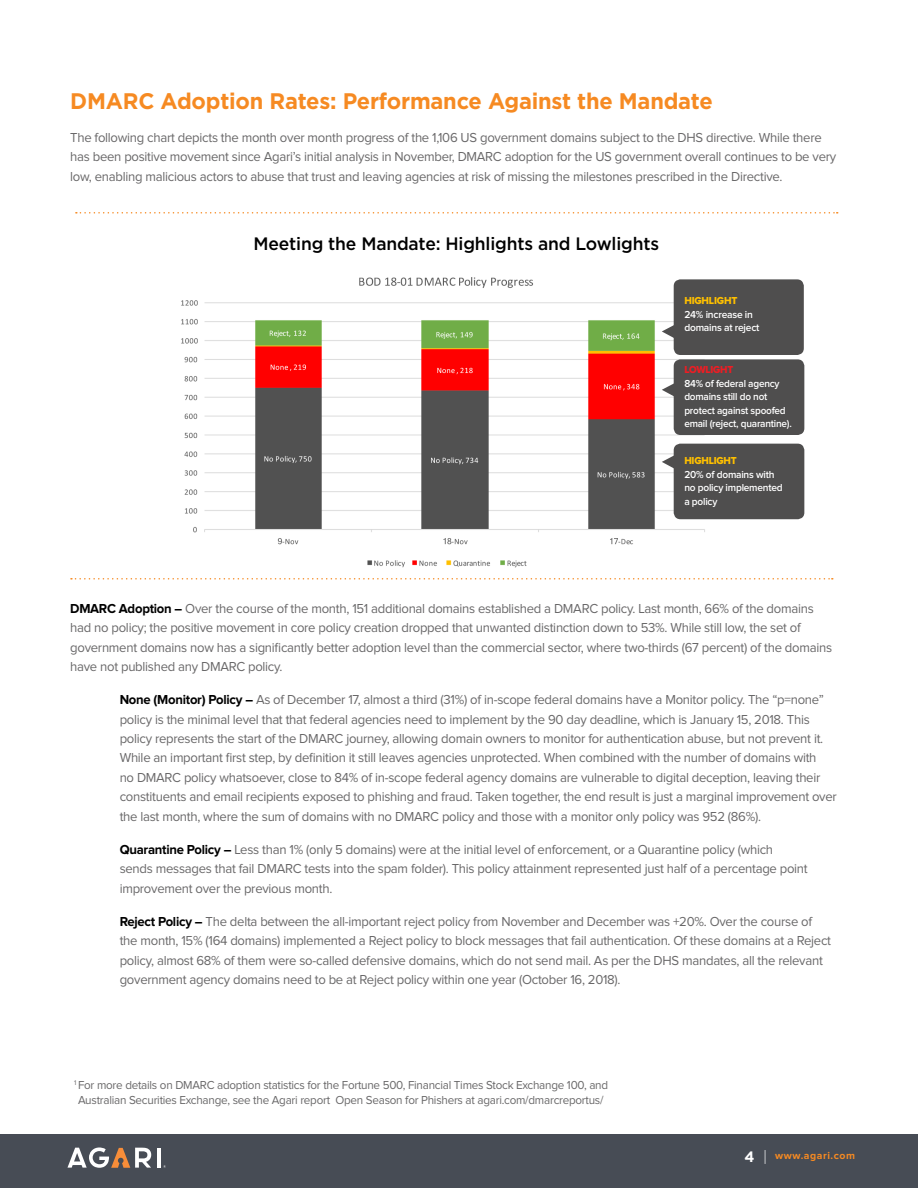
<style>
.page{position:relative;width:918px;height:1188px;background:#fff}
.page>*{position:absolute;margin:0;border:0;box-sizing:border-box;transform-origin:0 0}
.t1{font:700 22.5px "Gotham";letter-spacing:-.01em;color:#f68a22}
.t2{font:500 18px "Gotham";letter-spacing:-.01em;color:#000}
.t3{font:700 15px "Gotham";color:#fff}
.t4{font:13.5px/19.5px "Proxima Nova";letter-spacing:-.02em;color:#696869}
.t5{font:12px/15px "Proxima Nova";letter-spacing:-.02em;color:#696869;text-align:center}
.t6{font:600 10.5px/13.5px "Proxima Nova";letter-spacing:-.02em;color:#fff;scale:.95 1}
.t7{font:600 10.5px/13.5px "Proxima Nova";letter-spacing:-.02em;color:#fff;scale:.96 1}
.t8{font:600 10.5px/13.5px "Proxima Nova";letter-spacing:-.02em;color:#fff}
.t9{font:700 10.5px "Proxima Nova";letter-spacing:.05em;color:#f68a22}
.t10{font:10.5px "Proxima Nova Extrabld";letter-spacing:-.02em;color:#ffc000}
.t11{font:10.5px "Proxima Nova Extrabld";letter-spacing:-.02em;color:#ffc000;scale:.96 1}
.t12{font:10.5px "Proxima Nova Extrabld";letter-spacing:-.02em;color:#ed1d24;scale:.95 1}
.s1{font-weight:700;color:#000}
.s2{font-weight:300}
</style>
<div class="page">
<div style="left:0;top:1134px;width:918px;height:54px;background:#474c55"></div>
<svg style="left:76px;top:212px;width:762px;height:2px"></svg>
<img style="left:181px;top:277px;width:624px;height:291px">
<svg style="left:71px;top:578px;width:762px;height:2px"></svg>
<hr style="left:157px;top:1148px;width:4px;height:20px;background:#fff">
<svg style="left:67px;top:1148px;width:85px;height:20px"></svg>
<div style="left:674px;top:279px;width:130px;height:76px;background:#4f4e4e;border-radius:7px"></div>
<div style="left:674px;top:359px;width:130px;height:76px;background:#4f4e4e;border-radius:7px"></div>
<div style="left:674px;top:444px;width:130px;height:75px;background:#4f4e4e;border-radius:7px"></div>
<svg style="left:662px;top:323px;width:12px;height:18px"></svg>
<svg style="left:662px;top:381px;width:12px;height:18px"></svg>
<svg style="left:662px;top:453px;width:12px;height:18px"></svg>
<h1 class="t1" style="left:70px;top:86px;width:644px">DMARC Adoption Rates: Performance Against the Mandate</h1>
<p class="t4" style="left:70px;top:128px;width:768px">The following chart depicts the month over month progress of the 1,106 US government domains subject to the DHS directive. While there has been positive movement since Agari’s initial analysis in November, DMARC adoption for the US government overall continues to be very low, enabling malicious actors to abuse that trust and leaving agencies at risk of missing the milestones prescribed in the Directive.</p>
<h2 class="t2" style="left:253px;top:231px;width:407px">Meeting the Mandate: Highlights and Lowlights</h2>
<p class="t10" style="left:684px;top:296px;width:55px">HIGHLIGHT</p>
<p class="t8" style="left:684px;top:308px;width:77px">24% increase in domains at reject</p>
<p class="t12" style="left:684px;top:365px;width:53px">LOWLIGHT</p>
<p class="t6" style="left:684px;top:377px;width:115px">84% of federal agency domains still do not protect against spoofed email (reject, quarantine).</p>
<p class="t11" style="left:684px;top:456px;width:56px">HIGHLIGHT</p>
<p class="t7" style="left:684px;top:468px;width:104px">20% of domains with no policy implemented a policy</p>
<p class="t4" style="left:70px;top:599px;width:763px"><span class="s1">DMARC Adoption –</span> Over the course of the month, 151 additional domains established a DMARC policy. Last month, 66% of the domains had no policy; the positive movement in core policy creation dropped that unwanted distinction down to 53%. While still low, the set of government domains now has a significantly better adoption level than the commercial sector, where two-thirds (67 percent) of the domains have not published any DMARC policy.</p>
<p class="t4" style="left:120px;top:690px;width:719px"><span class="s1">None (Monitor) Policy –</span> As of December 17, almost a third (31%) of in-scope federal domains have a Monitor policy. The “p=none” policy is the minimal level that that federal agencies need to implement by the 90 day deadline, which is January 15, 2018. This policy represents the start of the DMARC journey, allowing domain owners to monitor for authentication abuse, but not prevent it.<br>While an important first step, by definition it still leaves agencies unprotected. When combined with the number of domains with<br>no DMARC policy whatsoever, close to 84% of in-scope federal agency domains are vulnerable to digital deception, leaving their constituents and email recipients exposed to phishing and fraud. Taken together, the end result is just a marginal improvement over the last month, where the sum of domains with no DMARC policy and those with a monitor only policy was 952 (86%).</p>
<p class="t4" style="left:120px;top:840px;width:690px"><span class="s1">Quarantine Policy –</span> Less than 1% (only 5 domains) were at the initial level of enforcement, or a Quarantine policy (which sends messages that fail DMARC tests into the spam folder). This policy attainment represented just half of a percentage point improvement over the previous month.</p>
<p class="t4" style="left:120px;top:912px;width:713px"><span class="s1">Reject Policy –</span> The delta between the all-important reject policy from November and December was +20%. Over the course of the month, 15% (164 domains) implemented a Reject policy to block messages that fail authentication. Of these domains at a Reject policy, almost 68% of them were so-called defensive domains, which do not send mail. As per the DHS mandates, all the relevant government agency domains need to be at Reject policy within one year (October 16, 2018).</p>
<p class="t5" style="left:74px;top:1078px;width:535px"><sup>1</sup> For more details on DMARC adoption statistics for the Fortune 500, Financial Times Stock Exchange 100, and<br>Australian Securities Exchange, see the Agari report Open Season for Phishers at agari.com/dmarcreportus/</p>
<p class="t3" style="left:744px;top:1146px;width:24px">4 <span class="s2">|</span></p>
<p class="t9" style="left:775px;top:1151px;width:81px">www.agari.com</p>
</div>
